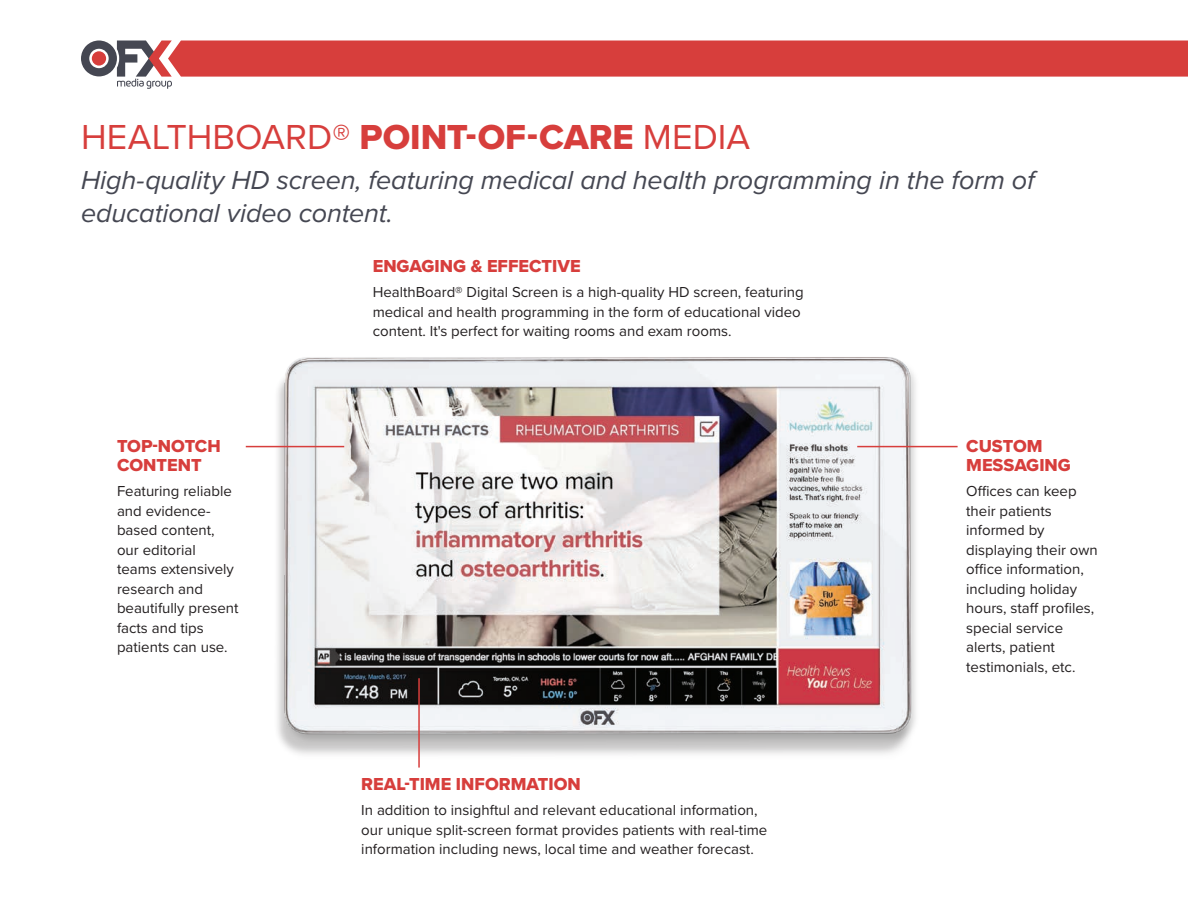
<style>
.page{position:relative;width:1188px;height:918px;background:#fff}
.page>*{position:absolute;margin:0;border:0;box-sizing:border-box;transform-origin:0 0}
.t1{font:36px "Proxima Nova";color:#d73e3c}
.t2{font:italic 27px/33px "Proxima Nova";letter-spacing:-.005em;color:#454752}
.t3{font:18px/19.5px "Proxima Nova Extrabld";color:#d73e3c}
.t4{font:15px/19.5px "Proxima Nova";color:#231f20}
.s1{font-family:"Proxima Nova Extrabld"}
</style>
<div class="page">
<svg style="left:81px;top:40px;width:1107px;height:49px"></svg>
<img style="left:245px;top:357px;width:713px;height:398px">
<hr style="left:246px;top:446px;width:98px;height:1px;background:#d73e3c">
<hr style="left:857px;top:446px;width:101px;height:1px;background:#d73e3c">
<hr style="left:418px;top:678px;width:2px;height:90px;background:#d73e3c">
<h1 class="t1" style="left:81px;top:110px;width:671px">HEALTHBOARD® <span class="s1">POINT-OF-CARE</span> MEDIA</h1>
<h2 class="t2" style="left:81px;top:162px;width:955px">High-quality HD screen, featuring medical and health programming in the form of educational video content.</h2>
<p class="t3" style="left:117px;top:436px;width:105px">TOP-NOTCH<br>CONTENT</p>
<p class="t4" style="left:117px;top:481px;width:123px">Featuring reliable and evidence&shy;based content, our editorial teams extensively research and beautifully present facts and tips patients can use.</p>
<p class="t3" style="left:373px;top:256px;width:209px">ENGAGING &amp; EFFECTIVE</p>
<p class="t4" style="left:373px;top:282px;width:433px">HealthBoard® Digital Screen is a high-quality HD screen, featuring medical and health programming in the form of educational video content. It's perfect for waiting rooms and exam rooms.</p>
<p class="t3" style="left:361px;top:774px;width:221px">REAL-TIME INFORMATION</p>
<p class="t4" style="left:361px;top:800px;width:407px">In addition to insighftul and relevant educational information, our unique split-screen format provides patients with real-time information including news, local time and weather forecast.</p>
<p class="t3" style="left:966px;top:436px;width:106px">CUSTOM<br>MESSAGING</p>
<p class="t4" style="left:966px;top:481px;width:133px">Offices can keep their patients informed by displaying their own office information, including holiday hours, staff profiles, special service alerts, patient testimonials, etc.</p>
</div>
